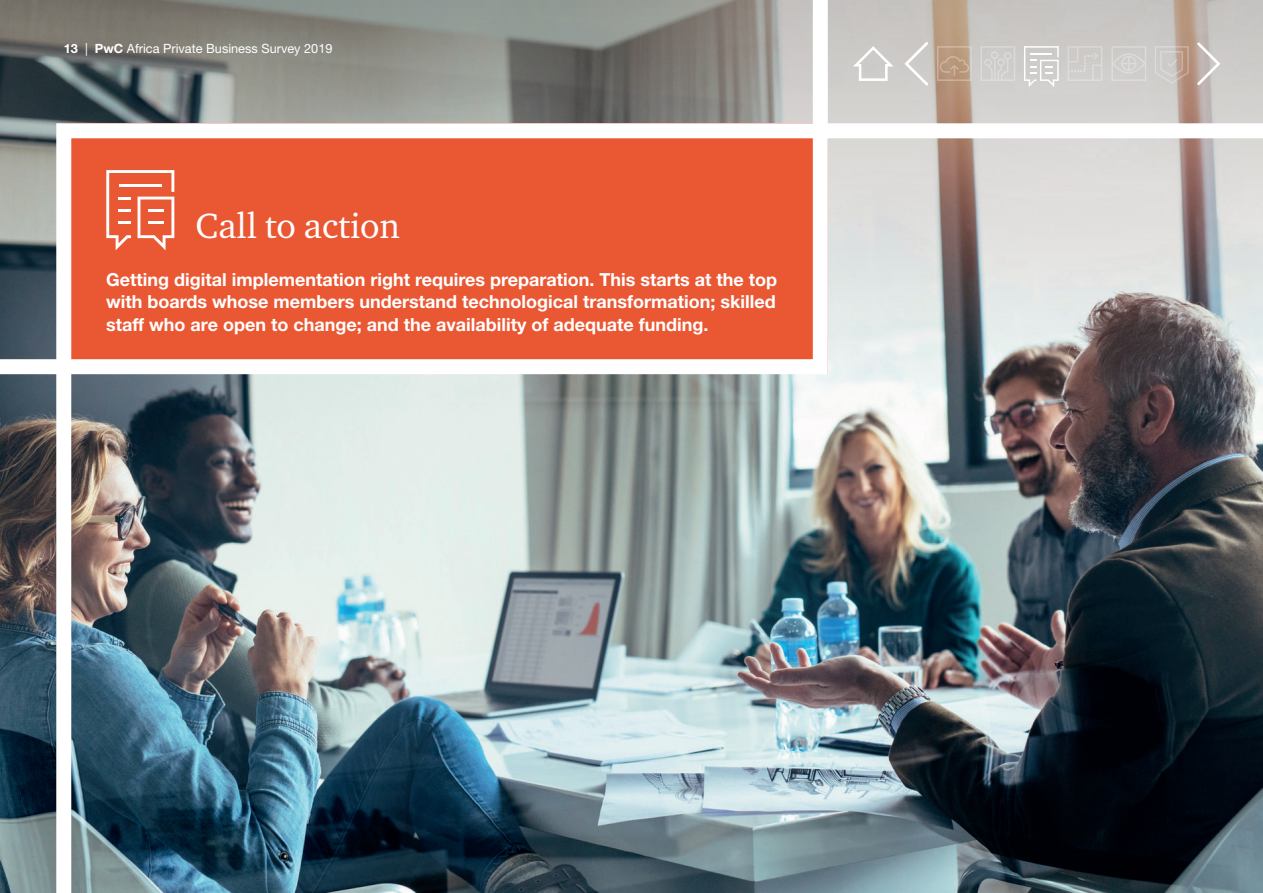
<style>
.page{position:relative;width:1263px;height:893px;background:#fff}
.page>*{position:absolute;margin:0;border:0;box-sizing:border-box;transform-origin:0 0}
.t1{font:36px "Charter ITC";color:#fff}
.t2{font:700 18px/22.5px "Helvetica Neue";color:#fff;text-align:justify}
.t3{font:12.75px "Helvetica Neue";color:#fff}
.s1{font-weight:700}
</style>
<div class="page">
<img style="left:0;top:382px;width:49px;height:511px">
<svg style="left:835px;top:0;width:428px;height:116px;background:#c9c3be"></svg>
<svg style="left:0;top:0;width:835px;height:382px;background:#828581"></svg>
<img style="left:49px;top:116px;width:1214px;height:777px">
<svg style="left:1197px;top:42px;width:23px;height:43px"></svg>
<svg style="left:980px;top:46px;width:35px;height:35px"></svg>
<svg style="left:1024px;top:46px;width:35px;height:41px"></svg>
<svg style="left:937px;top:46px;width:35px;height:35px"></svg>
<svg style="left:1067px;top:46px;width:35px;height:35px"></svg>
<svg style="left:1111px;top:46px;width:35px;height:35px"></svg>
<svg style="left:904px;top:42px;width:24px;height:43px"></svg>
<svg style="left:853px;top:46px;width:40px;height:35px"></svg>
<svg style="left:1155px;top:46px;width:34px;height:38px"></svg>
<p class="t3" style="left:64px;top:40px;width:270px"><span class="s1">13</span> | <span class="s1">PwC</span> Africa Private Business Survey 2019</p>
<h1 class="t1" style="left:196px;top:203px;width:206px">Call to action</h1>
<p class="t2" style="left:106px;top:268px;width:672px">Getting digital implementation right requires preparation. This starts at the top with boards whose members understand technological transformation; skilled staff who are open to change; and the availability of adequate funding.</p>
</div>
